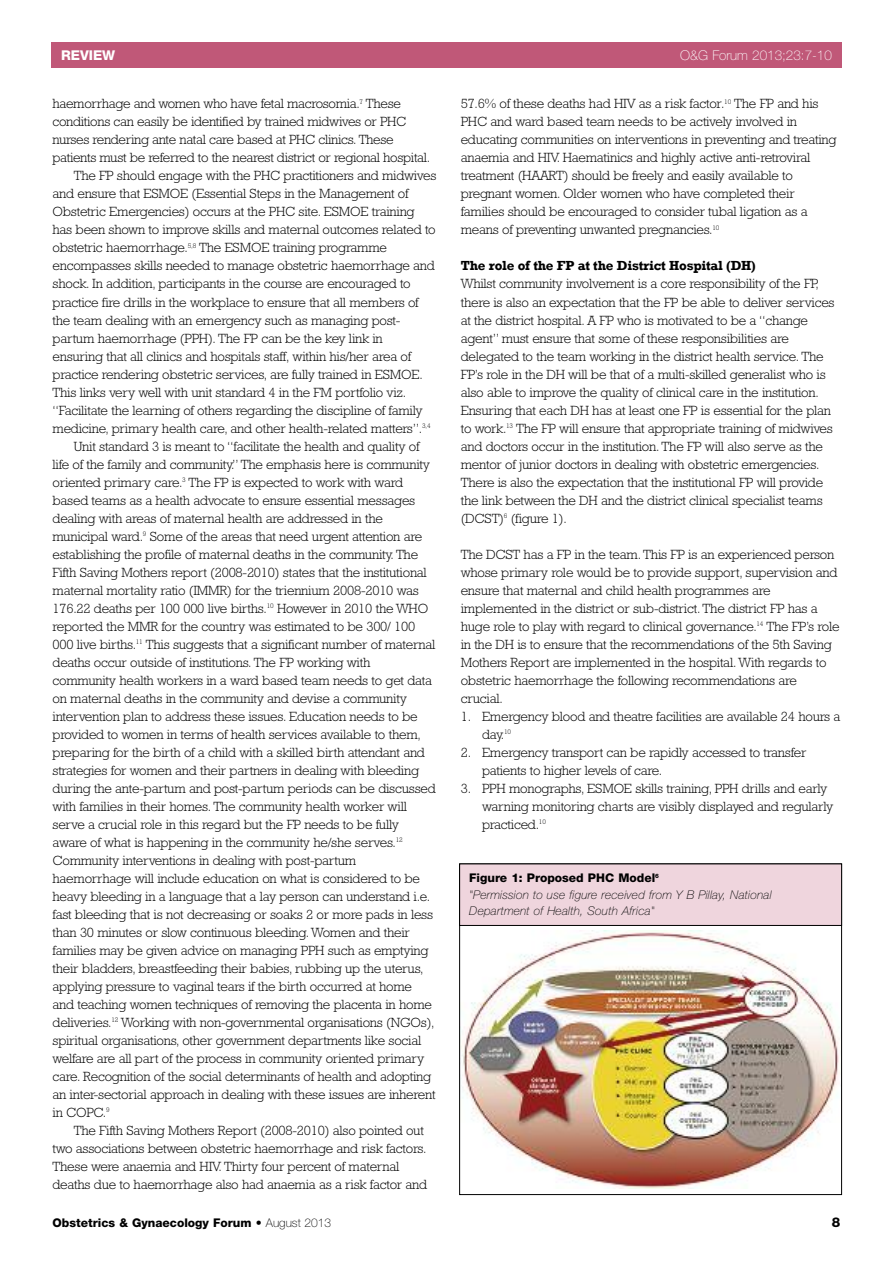
<style>
.page{position:relative;width:893px;height:1263px;background:#fff}
.page>*{position:absolute;margin:0;border:0;box-sizing:border-box;transform-origin:0 0}
.t1{font:300 13.5px/18px "Rockwell";letter-spacing:-.015em;color:#000}
.t2{font:700 13.5px "Rockwell";letter-spacing:-.015em;color:#000}
.t3{font:100 13.5px "Helvetica Neue";color:#fff}
.t4{font:800 13.5px "Helvetica Neue";color:#fff}
.t5{font:800 13.5px "Helvetica Neue";color:#000}
.t6{font:italic 100 12px/16.5px "Helvetica Neue";letter-spacing:.015em;color:#000}
.t7{font:800 12px "Helvetica Neue";color:#000}
.s1{font-weight:800;font-style:normal}
.s2{font-weight:100}
</style>
<div class="page">
<div style="left:51px;top:43px;width:791px;height:25px;background:#c05878"></div>
<img style="left:461px;top:930px;width:379px;height:258px">
<div style="left:460px;top:864px;width:382px;height:61px;background:#efd5dd"></div>
<div style="left:459px;top:863px;width:383px;height:63px;border:1px solid #000"></div>
<p class="t4" style="left:61px;top:50px;width:56px">REVIEW</p>
<p class="t3" style="left:680px;top:50px;width:153px">O&amp;G Forum 2013;23:7-10</p>
<p class="t1" style="left:53px;top:96px;width:350px">haemorrhage and women who have fetal macrosomia.<sup>7</sup> These</p>
<p class="t1" style="left:53px;top:114px;width:355px">conditions can easily be identified by trained midwives or PHC</p>
<p class="t1" style="left:53px;top:132px;width:343px">nurses rendering ante natal care based at PHC clinics. These</p>
<p class="t1" style="left:53px;top:150px;width:379px">patients must be referred to the nearest district or regional hospital.</p>
<p class="t1" style="left:74px;top:168px;width:364px">The FP should engage with the PHC practitioners and midwives</p>
<p class="t1" style="left:53px;top:186px;width:357px">and ensure that ESMOE (Essential Steps in the Management of</p>
<p class="t1" style="left:53px;top:204px;width:364px">Obstetric Emergencies) occurs at the PHC site. ESMOE training</p>
<p class="t1" style="left:53px;top:222px;width:385px">has been shown to improve skills and maternal outcomes related to</p>
<p class="t1" style="left:53px;top:240px;width:336px">obstetric haemorrhage.<sup>5,8</sup> The ESMOE training programme</p>
<p class="t1" style="left:53px;top:258px;width:384px">encompasses skills needed to manage obstetric haemorrhage and</p>
<p class="t1" style="left:53px;top:276px;width:360px">shock. In addition, participants in the course are encouraged to</p>
<p class="t1" style="left:53px;top:294px;width:368px">practice fire drills in the workplace to ensure that all members of</p>
<p class="t1" style="left:53px;top:312px;width:349px">the team dealing with an emergency such as managing post-</p>
<p class="t1" style="left:53px;top:330px;width:332px">partum haemorrhage (PPH). The FP can be the key link in</p>
<p class="t1" style="left:53px;top:348px;width:360px">ensuring that all clinics and hospitals staff, within his/her area of</p>
<p class="t1" style="left:53px;top:366px;width:372px">practice rendering obstetric services, are fully trained in ESMOE.</p>
<p class="t1" style="left:53px;top:384px;width:355px">This links very well with unit standard 4 in the FM portfolio viz.</p>
<p class="t1" style="left:53px;top:402px;width:372px">“Facilitate the learning of others regarding the discipline of family</p>
<p class="t1" style="left:53px;top:420px;width:380px">medicine, primary health care, and other health-related matters”.<sup>3,4</sup></p>
<p class="t1" style="left:74px;top:438px;width:347px">Unit standard 3 is meant to “facilitate the health and quality of</p>
<p class="t1" style="left:53px;top:456px;width:379px">life of the family and community.” The emphasis here is community</p>
<p class="t1" style="left:53px;top:474px;width:352px">oriented primary care.<sup>3</sup> The FP is expected to work with ward</p>
<p class="t1" style="left:53px;top:492px;width:364px">based teams as a health advocate to ensure essential messages</p>
<p class="t1" style="left:53px;top:510px;width:332px">dealing with areas of maternal health are addressed in the</p>
<p class="t1" style="left:53px;top:528px;width:371px">municipal ward.<sup>9</sup> Some of the areas that need urgent attention are</p>
<p class="t1" style="left:53px;top:546px;width:367px">establishing the profile of maternal deaths in the community. The</p>
<p class="t1" style="left:53px;top:564px;width:376px">Fifth Saving Mothers report (2008-2010) states that the institutional</p>
<p class="t1" style="left:53px;top:582px;width:368px">maternal mortality ratio (IMMR) for the triennium 2008-2010 was</p>
<p class="t1" style="left:53px;top:600px;width:377px">176.22 deaths per 100 000 live births.<sup>10</sup> However in 2010 the WHO</p>
<p class="t1" style="left:53px;top:618px;width:364px">reported the MMR for the country was estimated to be 300/ 100</p>
<p class="t1" style="left:53px;top:636px;width:384px">000 live births.<sup>11</sup> This suggests that a significant number of maternal</p>
<p class="t1" style="left:53px;top:654px;width:319px">deaths occur outside of institutions. The FP working with</p>
<p class="t1" style="left:53px;top:672px;width:381px">community health workers in a ward based team needs to get data</p>
<p class="t1" style="left:53px;top:690px;width:356px">on maternal deaths in the community and devise a community</p>
<p class="t1" style="left:53px;top:708px;width:367px">intervention plan to address these issues. Education needs to be</p>
<p class="t1" style="left:53px;top:726px;width:370px">provided to women in terms of health services available to them,</p>
<p class="t1" style="left:53px;top:744px;width:374px">preparing for the birth of a child with a skilled birth attendant and</p>
<p class="t1" style="left:53px;top:762px;width:368px">strategies for women and their partners in dealing with bleeding</p>
<p class="t1" style="left:53px;top:780px;width:385px">during the ante-partum and post-partum periods can be discussed</p>
<p class="t1" style="left:53px;top:798px;width:356px">with families in their homes. The community health worker will</p>
<p class="t1" style="left:53px;top:816px;width:348px">serve a crucial role in this regard but the FP needs to be fully</p>
<p class="t1" style="left:53px;top:834px;width:352px">aware of what is happening in the community he/she serves.<sup>12</sup></p>
<p class="t1" style="left:53px;top:852px;width:305px">Community interventions in dealing with post-partum</p>
<p class="t1" style="left:53px;top:870px;width:369px">haemorrhage will include education on what is considered to be</p>
<p class="t1" style="left:53px;top:888px;width:379px">heavy bleeding in a language that a lay person can understand i.e.</p>
<p class="t1" style="left:53px;top:906px;width:382px">fast bleeding that is not decreasing or soaks 2 or more pads in less</p>
<p class="t1" style="left:53px;top:924px;width:359px">than 30 minutes or slow continuous bleeding. Women and their</p>
<p class="t1" style="left:53px;top:942px;width:378px">families may be given advice on managing PPH such as emptying</p>
<p class="t1" style="left:53px;top:960px;width:373px">their bladders, breastfeeding their babies, rubbing up the uterus,</p>
<p class="t1" style="left:53px;top:978px;width:361px">applying pressure to vaginal tears if the birth occurred at home</p>
<p class="t1" style="left:53px;top:996px;width:381px">and teaching women techniques of removing the placenta in home</p>
<p class="t1" style="left:53px;top:1014px;width:384px">deliveries.<sup>12</sup> Working with non-governmental organisations (NGOs),</p>
<p class="t1" style="left:53px;top:1032px;width:370px">spiritual organisations, other government departments like social</p>
<p class="t1" style="left:53px;top:1050px;width:373px">welfare are all part of the process in community oriented primary</p>
<p class="t1" style="left:53px;top:1068px;width:380px">care. Recognition of the social determinants of health and adopting</p>
<p class="t1" style="left:53px;top:1086px;width:384px">an inter-sectorial approach in dealing with these issues are inherent</p>
<p class="t1" style="left:53px;top:1104px;width:59px">in COPC.<sup>9</sup></p>
<p class="t1" style="left:74px;top:1122px;width:352px">The Fifth Saving Mothers Report (2008-2010) also pointed out</p>
<p class="t1" style="left:53px;top:1140px;width:375px">two associations between obstetric haemorrhage and risk factors.</p>
<p class="t1" style="left:53px;top:1158px;width:348px">These were anaemia and HIV. Thirty four percent of maternal</p>
<p class="t1" style="left:53px;top:1176px;width:376px">deaths due to haemorrhage also had anaemia as a risk factor and</p>
<p class="t1" style="left:461px;top:96px;width:377px">57.6% of these deaths had HIV as a risk factor.<sup>10</sup> The FP and his PHC and ward based team needs to be actively involved in educating communities on interventions in preventing and treating anaemia and HIV. Haematinics and highly active anti-retroviral treatment (HAART) should be freely and easily available to pregnant women. Older women who have completed their families should be encouraged to consider tubal ligation as a means of preventing unwanted pregnancies.<sup>10</sup></p>
<p class="t2" style="left:461px;top:258px;width:297px">The role of the FP at the District Hospital (DH)</p>
<p class="t1" style="left:461px;top:276px;width:375px">Whilst community involvement is a core responsibility of the FP, there is also an expectation that the FP be able to deliver services at the district hospital. A FP who is motivated to be a “change agent” must ensure that some of these responsibilities are delegated to the team working in the district health service. The FP’s role in the DH will be that of a multi-skilled generalist who is also able to improve the quality of clinical care in the institution.<br>Ensuring that each DH has at least one FP is essential for the plan to work.<sup>13</sup> The FP will ensure that appropriate training of midwives and doctors occur in the institution. The FP will also serve as the mentor of junior doctors in dealing with obstetric emergencies.<br>There is also the expectation that the institutional FP will provide the link between the DH and the district clinical specialist teams (DCST)<sup>6</sup> (figure 1).</p>
<p class="t1" style="left:461px;top:546px;width:380px">The DCST has a FP in the team. This FP is an experienced person whose primary role would be to provide support, supervision and ensure that maternal and child health programmes are implemented in the district or sub-district. The district FP has a huge role to play with regard to clinical governance.<sup>14</sup> The FP’s role in the DH is to ensure that the recommendations of the 5th Saving Mothers Report are implemented in the hospital. With regards to obstetric haemorrhage the following recommendations are crucial.</p>
<p class="t1" style="left:482px;top:708px;width:360px;text-indent:-21px">1. Emergency blood and theatre facilities are available 24 hours a day.<sup>10</sup></p>
<p class="t1" style="left:482px;top:744px;width:326px;text-indent:-21px">2. Emergency transport can be rapidly accessed to transfer patients to higher levels of care.</p>
<p class="t1" style="left:482px;top:780px;width:353px;text-indent:-21px">3. PPH monographs, ESMOE skills training, PPH drills and early warning monitoring charts are visibly displayed and regularly practiced.<sup>10</sup></p>
<p class="t6" style="left:469px;top:871px;width:304px"><span class="s1">Figure 1: Proposed PHC Model</span><sup>6<br></sup>"Permission to use figure received from Y B Pillay, National<br>Department of Health, South Africa"</p>
<p class="t7" style="left:53px;top:1219px;width:280px">Obstetrics &amp; Gynaecology Forum • <span class="s2">August 2013</span></p>
<p class="t5" style="left:832px;top:1218px;width:10px">8</p>
</div>
